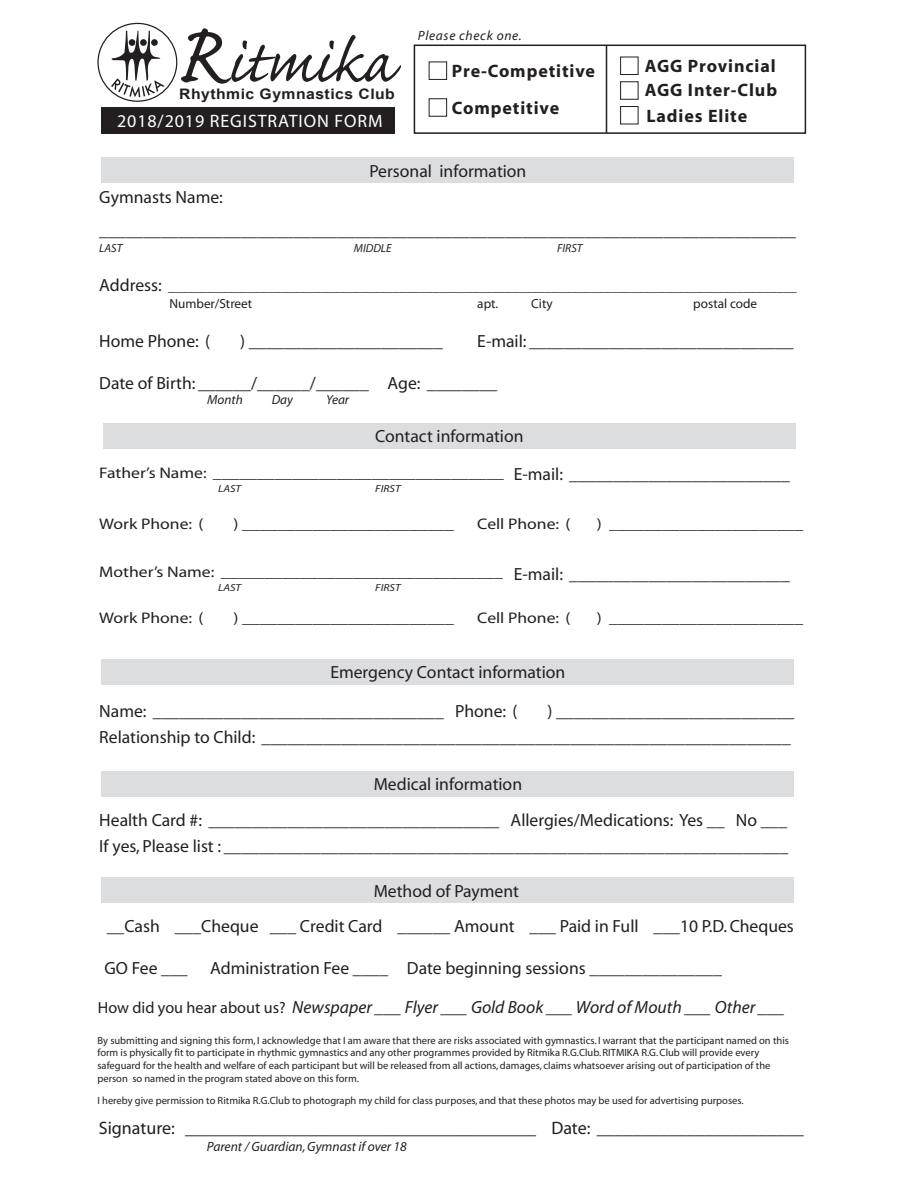
<style>
.page{position:relative;width:918px;height:1188px;background:#fff}
.page>*{position:absolute;margin:0;border:0;box-sizing:border-box;transform-origin:0 0}
.t1{font:18px "Myriad";color:#231f20}
.t2{font:700 18px/36.8px "Myriad";letter-spacing:.05em;color:#231f20}
.t3{font:18px "Myriad";letter-spacing:.05em;color:#fff}
.t4{font:17.7px/26.4px "Myriad";color:#231f20}
.t5{font:italic 17.7px "Myriad";color:#231f20}
.t6{font:15.45px "Myriad";color:#231f20;scale:1.15 1}
.t7{font:700 14.55px "Arial";letter-spacing:.03em;color:#231f20;scale:1.09 1}
.t8{font:italic 13.5px "Myriad";color:#231f20}
.t9{font:italic 13.5px "Myriad";letter-spacing:.05em;color:#231f20}
.t10{font:13.2px/16.2px "Myriad";color:#231f20}
.t11{font:italic 13.2px "Myriad";color:#231f20}
.t12{font:italic 11.7px "Myriad";color:#231f20}
.t13{font:10.5px/12.8px "Myriad";color:#231f20}
.t14{font:italic 10.2px "Myriad";color:#231f20;scale:1.15 1}
.s1{font-size:17.7px}
.s2{font-style:normal;font-size:16.2px}
</style>
<div class="page">
<div style="left:102px;top:158px;width:692px;height:25px;background:#dcdddf"></div>
<div style="left:101px;top:108px;width:294px;height:26px;background:#231f20"></div>
<svg style="left:98px;top:23px;width:79px;height:78px"></svg>
<div style="left:97px;top:23px;width:80px;height:79px;border:1px solid #231f20;border-radius:50%"></div>
<svg style="left:109px;top:31px;width:56px;height:66px"></svg>
<svg style="left:181px;top:28px;width:220px;height:56px"></svg>
<div style="left:103px;top:423px;width:693px;height:25px;background:#dcdddf"></div>
<div style="left:102px;top:659px;width:692px;height:26px;background:#dcdddf"></div>
<div style="left:102px;top:771px;width:692px;height:26px;background:#dcdddf"></div>
<div style="left:102px;top:878px;width:692px;height:25px;background:#dcdddf"></div>
<div style="left:414px;top:45px;width:392px;height:89px;border:2px solid #231f20"></div>
<div style="left:429px;top:62px;width:18px;height:18px;border:1px solid #231f20"></div>
<div style="left:429px;top:98px;width:18px;height:19px;border:1px solid #231f20"></div>
<div style="left:620px;top:57px;width:18px;height:18px;border:1px solid #231f20"></div>
<div style="left:620px;top:81px;width:18px;height:19px;border:1px solid #231f20"></div>
<div style="left:620px;top:106px;width:18px;height:18px;border:1px solid #231f20"></div>
<hr style="left:606px;top:45px;width:1px;height:88px;background:#231f20">
<p class="t7" style="left:179px;top:84px;width:199px">Rhythmic Gymnastics Club</p>
<p class="t3" style="left:117px;top:113px;width:267px">2018/2019 REGISTRATION FORM</p>
<p class="t9" style="left:418px;top:29px;width:105px">Please check one.</p>
<p class="t2" style="left:452px;top:53px;width:145px">Pre-Competitive<br>Competitive</p>
<p class="t4" style="left:369px;top:158px;width:159px">Personal information</p>
<p class="t2" style="left:645px;top:55px;width:134px;line-height:24px">AGG Provincial<br>AGG Inter-Club</p>
<p class="t2" style="left:646px;top:99px;width:102px">Ladies Elite</p>
<p class="t4" style="left:99px;top:182px;width:698px;line-height:32.4px">Gymnasts Name: _______________________________________________________________________________</p>
<p class="t12" style="left:99px;top:242px;width:25px">LAST</p>
<p class="t12" style="left:354px;top:242px;width:39px">MIDDLE</p>
<p class="t12" style="left:557px;top:242px;width:27px">FIRST</p>
<p class="t10" style="left:169px;top:279px;width:629px;text-indent:-70px"><span class="s1">Address:</span> _______________________________________________________________________________________________<br>Number/Street</p>
<p class="t10" style="left:477px;top:296px;width:23px">apt.</p>
<p class="t10" style="left:531px;top:296px;width:23px">City</p>
<p class="t10" style="left:693px;top:296px;width:65px">postal code</p>
<p class="t4" style="left:99px;top:329px;width:112px">Home Phone: (</p>
<p class="t4" style="left:240px;top:329px;width:204px">) ______________________</p>
<p class="t4" style="left:477px;top:329px;width:318px">E-mail: ______________________________</p>
<p class="t4" style="left:99px;top:371px;width:400px">Date of Birth: ______/______/______ Age: ________</p>
<p class="t11" style="left:207px;top:393px;width:37px">Month</p>
<p class="t11" style="left:272px;top:393px;width:23px">Day</p>
<p class="t11" style="left:326px;top:393px;width:24px">Year</p>
<p class="t4" style="left:375px;top:424px;width:150px">Contact information</p>
<p class="t6" style="left:99px;top:465px;width:353px">Father’s Name: _________________________________</p>
<p class="t14" style="left:218px;top:484px;width:22px">LAST</p>
<p class="t14" style="left:375px;top:484px;width:24px">FIRST</p>
<p class="t6" style="left:99px;top:516px;width:92px">Work Phone: (</p>
<p class="t6" style="left:233px;top:516px;width:193px">) ________________________</p>
<p class="t6" style="left:477px;top:516px;width:83px">Cell Phone: (</p>
<p class="t6" style="left:597px;top:516px;width:181px">) ______________________</p>
<p class="t6" style="left:99px;top:564px;width:352px">Mother’s Name: ________________________________</p>
<p class="t14" style="left:218px;top:583px;width:22px">LAST</p>
<p class="t14" style="left:375px;top:583px;width:24px">FIRST</p>
<p class="t6" style="left:99px;top:610px;width:92px">Work Phone: (</p>
<p class="t6" style="left:233px;top:610px;width:193px">) ________________________</p>
<p class="t6" style="left:477px;top:610px;width:83px">Cell Phone: (</p>
<p class="t6" style="left:597px;top:610px;width:181px">) ______________________</p>
<p class="t4" style="left:514px;top:461px;width:277px">E-mail: _________________________</p>
<p class="t4" style="left:514px;top:562px;width:277px">E-mail: _________________________</p>
<p class="t4" style="left:330px;top:660px;width:237px">Emergency Contact information</p>
<p class="t4" style="left:99px;top:699px;width:420px">Name: _________________________________ Phone: (</p>
<p class="t4" style="left:99px;top:699px;width:696px;text-align:right">) ___________________________<br>Relationship to Child: ____________________________________________________________</p>
<p class="t4" style="left:374px;top:772px;width:150px">Medical information</p>
<p class="t4" style="left:99px;top:807px;width:690px">Health Card #: _________________________________ Allergies/Medications: Yes __ No ___<br>If yes, Please list : ________________________________________________________________</p>
<p class="t4" style="left:374px;top:878px;width:147px">Method of Payment</p>
<p class="t4" style="left:107px;top:914px;width:689px">__Cash ___Cheque ___ Credit Card ______ Amount ___ Paid in Full ___10 P.D. Cheques</p>
<p class="t4" style="left:105px;top:955px;width:85px">GO Fee ___</p>
<p class="t4" style="left:210px;top:955px;width:513px">Administration Fee ____ Date beginning sessions _______________</p>
<p class="t5" style="left:98px;top:998px;width:689px"><span class="s2">How did you hear about us?</span> Newspaper ___ Flyer ___ Gold Book ___ Word of Mouth ___ Other ___</p>
<p class="t13" style="left:97px;top:1034px;width:693px">By submitting and signing this form, I acknowledge that I am aware that there are risks associated with gymnastics. I warrant that the participant named on this form is physically fit to participate in rhythmic gymnastics and any other programmes provided by Ritmika R.G.Club. RITMIKA R.G. Club will provide every safeguard for the health and welfare of each participant but will be released from all actions, damages, claims whatsoever arising out of participation of the person so named in the program stated above on this form.</p>
<p class="t13" style="left:97px;top:1094px;width:648px">I hereby give permission to Ritmika R.G.Club to photograph my child for class purposes, and that these photos may be used for advertising purposes.</p>
<p class="t1" style="left:99px;top:1119px;width:707px">Signature: _______________________________________ Date: _______________________</p>
<p class="t8" style="left:207px;top:1139px;width:202px">Parent / Guardian, Gymnast if over 18</p>
</div>
